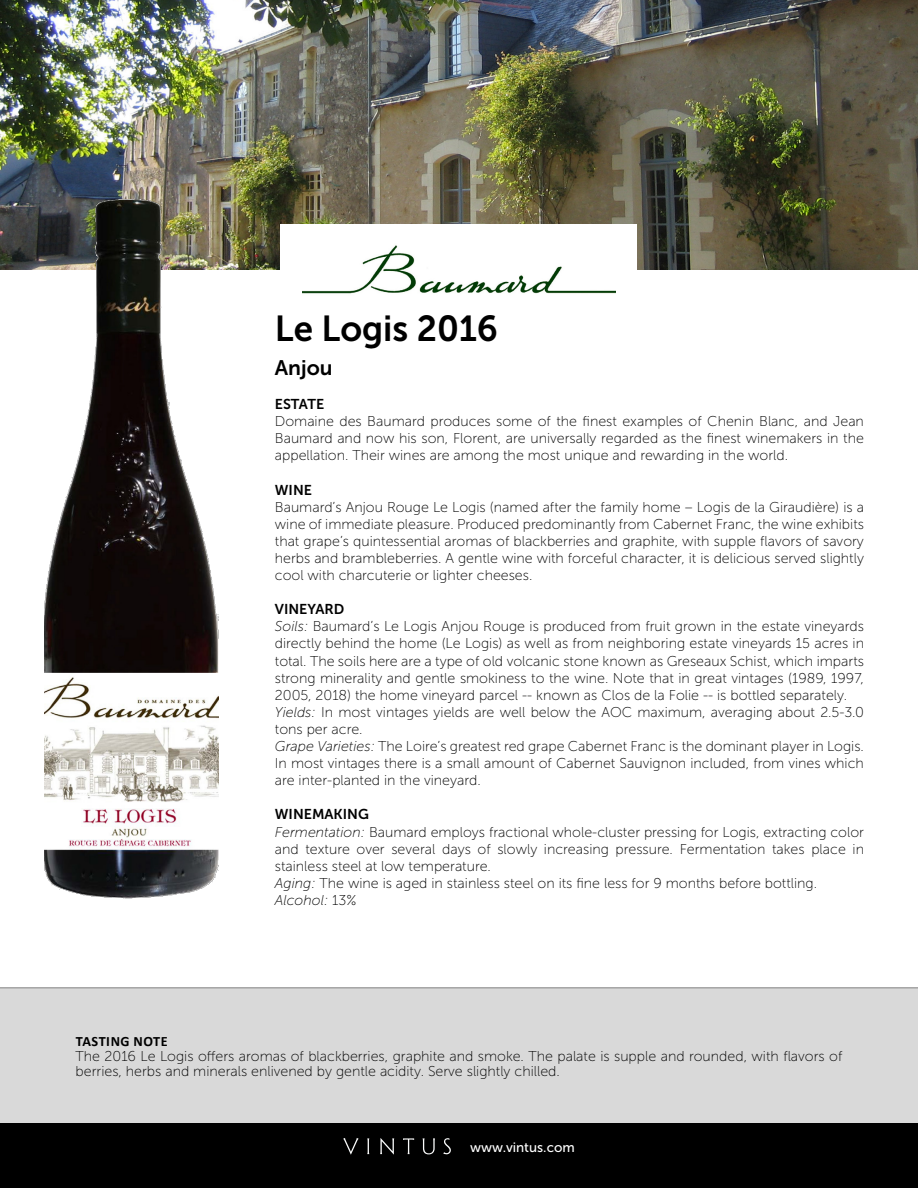
<style>
.page{position:relative;width:918px;height:1188px;background:#fff}
.page>*{position:absolute;margin:0;border:0;box-sizing:border-box;transform-origin:0 0}
.t1{font:36px "Museo Sans 700";color:#000}
.t2{font:21px "Museo Sans 700";color:#000}
.t3{font:14.25px/17.1px "Museo Sans 100";color:#000}
.t4{font:14.25px "Museo Sans 700";color:#000}
.t5{font:700 14.25px "Calibri";letter-spacing:.04em;color:#000}
.t6{font:13.5px "Museo Sans 500";color:#fff}
.s1{font-style:italic}
</style>
<div class="page">
<img style="left:0;top:0;width:918px;height:270px">
<div style="left:281px;top:225px;width:356px;height:89px;background:#fff"></div>
<img style="left:302px;top:245px;width:314px;height:49px">
<div style="left:0;top:1123px;width:918px;height:65px;background:#000"></div>
<svg style="left:443px;top:1138px;width:8px;height:16px"></svg>
<svg style="left:403px;top:1138px;width:11px;height:16px"></svg>
<svg style="left:380px;top:1138px;width:14px;height:17px"></svg>
<svg style="left:367px;top:1138px;width:2px;height:16px"></svg>
<svg style="left:343px;top:1138px;width:16px;height:17px"></svg>
<svg style="left:423px;top:1138px;width:12px;height:16px"></svg>
<div style="left:0;top:988px;width:918px;height:135px;background:#d9d9d9"></div>
<hr style="left:0;top:987px;width:918px;height:1px;background:#7e7e7e">
<img style="left:45px;top:196px;width:174px;height:702px">
<h1 class="t1" style="left:275px;top:308px;width:225px">Le Logis 2016</h1>
<h2 class="t2" style="left:275px;top:356px;width:59px">Anjou</h2>
<p class="t4" style="left:275px;top:396px;width:51px">ESTATE</p>
<p class="t3" style="left:275px;top:413px;width:591px;text-align:justify">Domaine des Baumard produces some of the finest examples of Chenin Blanc, and Jean Baumard and now his son, Florent, are universally regarded as the finest winemakers in the appellation. Their wines are among the most unique and rewarding in the world.</p>
<p class="t4" style="left:275px;top:482px;width:39px">WINE</p>
<p class="t3" style="left:275px;top:498px;width:591px;text-align:justify">Baumard’s Anjou Rouge Le Logis (named after the family home – Logis de la Giraudière) is a wine of immediate pleasure. Produced predominantly from Cabernet Franc, the wine exhibits that grape’s quintessential aromas of blackberries and graphite, with supple flavors of savory herbs and brambleberries. A gentle wine with forceful character, it is delicious served slightly cool with charcuterie or lighter cheeses.</p>
<p class="t4" style="left:275px;top:601px;width:71px">VINEYARD</p>
<p class="t3" style="left:275px;top:618px;width:591px"><span class="s1">Soils:</span> Baumard’s Le Logis Anjou Rouge is produced from fruit grown in the estate vineyards directly behind the home (Le Logis) as well as from neighboring estate vineyards 15 acres in total. The soils here are a type of old volcanic stone known as Greseaux Schist, which imparts strong minerality and gentle smokiness to the wine. Note that in great vintages (1989, 1997, 2005, 2018) the home vineyard parcel -- known as Clos de la Folie -- is bottled separately.<br><span class="s1">Yields:</span> In most vintages yields are well below the AOC maximum, averaging about 2.5-3.0 tons per acre.<br><span class="s1">Grape Varieties:</span> The Loire’s greatest red grape Cabernet Franc is the dominant player in Logis.<br>In most vintages there is a small amount of Cabernet Sauvignon included, from vines which are inter-planted in the vineyard.</p>
<p class="t4" style="left:275px;top:807px;width:96px">WINEMAKING</p>
<p class="t3" style="left:275px;top:823px;width:591px"><span class="s1">Fermentation:</span> Baumard employs fractional whole-cluster pressing for Logis, extracting color and texture over several days of slowly increasing pressure. Fermentation takes place in stainless steel at low temperature.<br><span class="s1">Aging:</span> The wine is aged in stainless steel on its fine less for 9 months before bottling.<br><span class="s1">Alcohol:</span> 13%</p>
<p class="t5" style="left:76px;top:1031px;width:94px">TASTING NOTE</p>
<p class="t3" style="left:76px;top:1049px;width:768px;line-height:15px">The 2016 Le Logis offers aromas of blackberries, graphite and smoke. The palate is supple and rounded, with flavors of berries, herbs and minerals enlivened by gentle acidity. Serve slightly chilled.</p>
<p class="t6" style="left:470px;top:1140px;width:106px">www.vintus.com</p>
</div>
